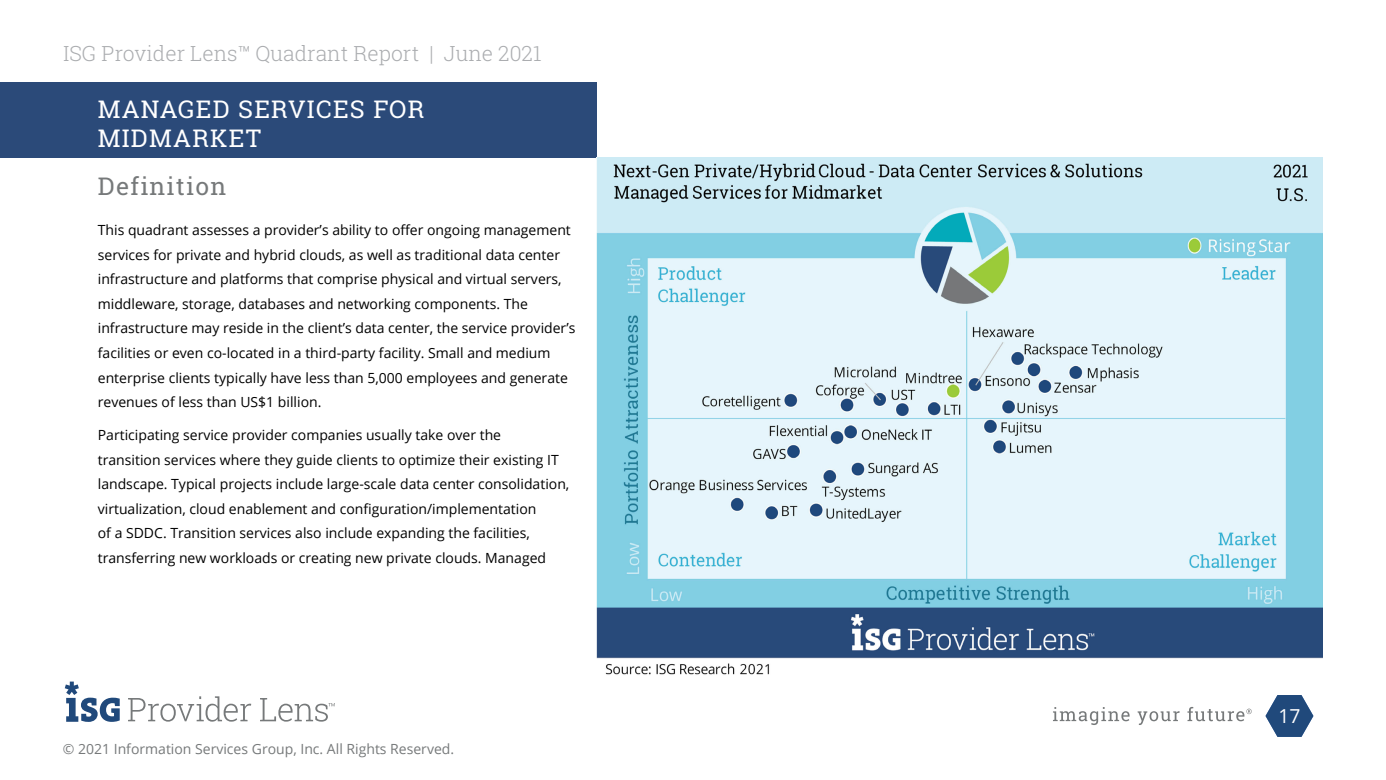
<style>
.page{position:relative;width:1386px;height:780px;background:#fff}
.page>*{position:absolute;margin:0;border:0;box-sizing:border-box;transform-origin:0 0}
.Section_Title_Midtex{font:29.75px/29.8px "Roboto Slab";letter-spacing:.05em;color:#fff}
.Section_Title_Midtex-2{font:24.5px/29.8px "Roboto Slab";letter-spacing:.05em;color:#fff}
.Section_Title_Midtex-3{font:24.5px "Roboto Slab";letter-spacing:.05em;color:#76797a}
.t1{font:300 21px "Roboto Slab";color:#abadb0}
.t2{font:19.25px "Open Sans";color:#fff}
.Body_Copy{font:14px/24.5px "Open Sans";color:#000}
.Report_Cover_Title{font:14px "Open Sans";color:#76797a}
</style>
<div class="page">
<svg style="left:1053px;top:707px;width:77px;height:18px"></svg>
<svg style="left:1138px;top:711px;width:42px;height:14px"></svg>
<svg style="left:1187px;top:707px;width:65px;height:14px"></svg>
<svg style="left:128px;top:696px;width:123px;height:25px"></svg>
<svg style="left:260px;top:698px;width:75px;height:23px"></svg>
<svg style="left:65px;top:681px;width:55px;height:41px"></svg>
<svg style="left:1266px;top:695px;width:47px;height:42px"></svg>
<div style="left:0;top:82px;width:596px;height:76px;background:#2b4a79"></div>
<img style="left:596px;top:158px;width:727px;height:517px">
<p class="t1" style="left:63px;top:39px;width:480px">ISG Provider Lens™ Quadrant Report | June 2021</p>
<p class="Section_Title_Midtex" style="left:98px;top:89px;width:409px">SOCIAL ENTERPRISE NET-<br>WORKING SUITES</p>
<p class="Section_Title_Midtex-3" style="left:98px;top:169px;width:130px">Definition</p>
<p class="Body_Copy" style="left:98px;top:218px;width:479px">This quadrant assesses a provider’s ability to offer ongoing management services for private and hybrid clouds, as well as traditional data center infrastructure and platforms that comprise physical and virtual servers, middleware, storage, databases and networking components. The infrastructure may reside in the client’s data center, the service provider’s facilities or even co-located in a third-party facility. Small and medium enterprise clients typically have less than 5,000 employees and generate revenues of less than US$1 billion.</p>
<p class="Body_Copy" style="left:98px;top:422px;width:473px">Participating service provider companies usually take over the<br>transition services where they guide clients to optimize their existing IT landscape. Typical projects include large-scale data center consolidation, virtualization, cloud enablement and configuration/implementation<br>of a SDDC. Transition services also include expanding the facilities, transferring new workloads or creating new private clouds. Managed</p>
<p class="Section_Title_Midtex-2" style="left:98px;top:94px;width:328px">MANAGED SERVICES FOR<br>MIDMARKET</p>
<p class="Report_Cover_Title" style="left:63px;top:739px;width:393px">© 2021 Information Services Group, Inc. All Rights Reserved.</p>
<p class="t2" style="left:1279px;top:701px;width:24px">17</p>
</div>
